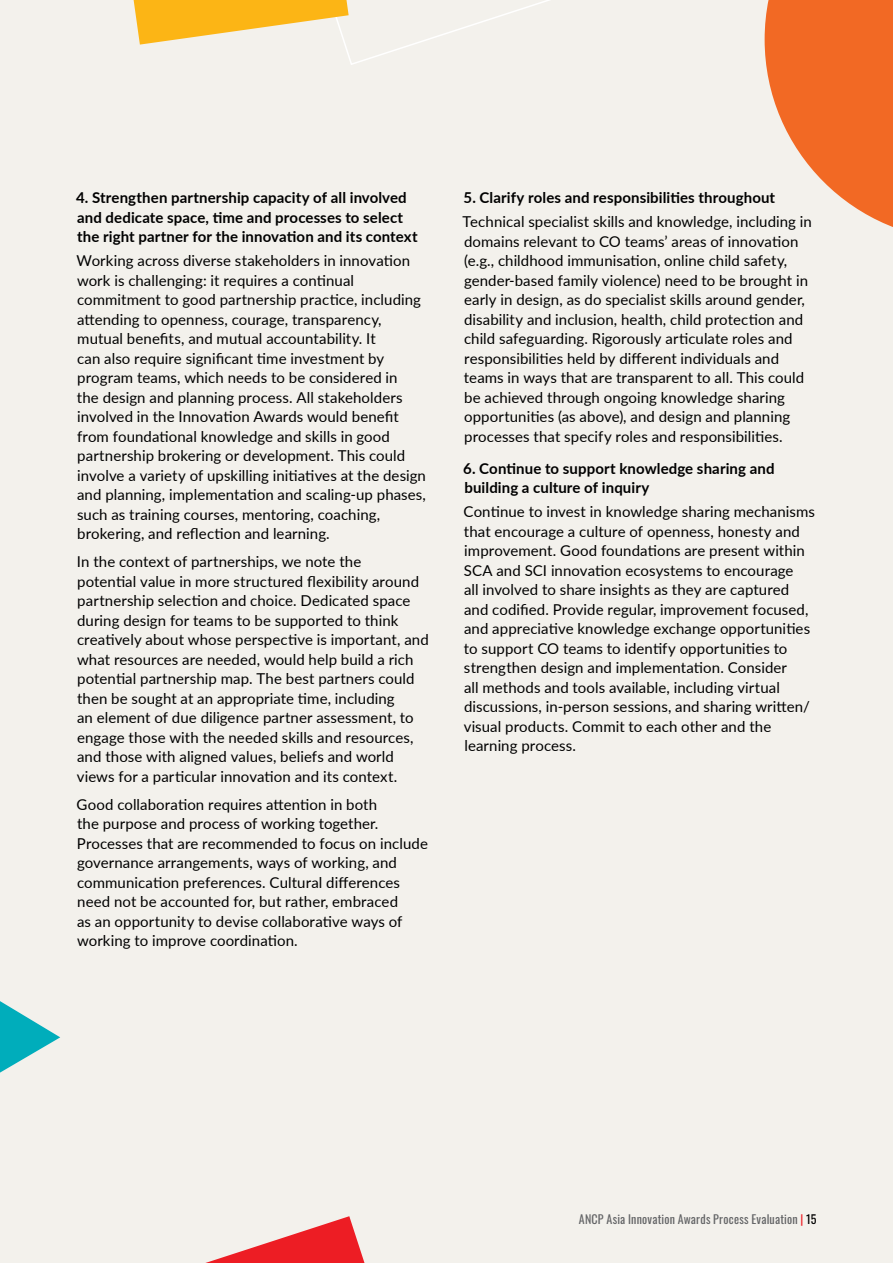
<style>
.page{position:relative;width:893px;height:1263px;background:#f3f1ec}
.page>*{position:absolute;margin:0;border:0;box-sizing:border-box;transform-origin:0 0}
.t1{font:15px/19.5px "Lato";letter-spacing:.005em;color:#000}
.t2{font:700 15px/19.5px "Lato";letter-spacing:.01em;color:#000}
.t3{font:12px "Oswald";letter-spacing:.02em;color:#636466}
.s1{color:#ed1d24}
.s2{color:#000}
</style>
<div class="page">
<svg style="left:765px;top:0;width:128px;height:227px"></svg>
<svg style="left:205px;top:1216px;width:160px;height:47px"></svg>
<svg style="left:133px;top:0;width:417px;height:65px"></svg>
<svg style="left:0;top:1001px;width:60px;height:72px"></svg>
<p class="t2" style="left:76px;top:188px;width:343px">4. Strengthen partnership capacity of all involved and dedicate space, time and processes to select the right partner for the innovation and its context</p>
<p class="t1" style="left:77px;top:250px;width:351px">Working across diverse stakeholders in innovation work is challenging: it requires a continual commitment to good partnership practice, including attending to openness, courage, transparency, mutual benefits, and mutual accountability. It<br>can also require significant time investment by program teams, which needs to be considered in<br>the design and planning process. All stakeholders involved in the Innovation Awards would benefit from foundational knowledge and skills in good partnership brokering or development. This could involve a variety of upskilling initiatives at the design and planning, implementation and scaling-up phases, such as training courses, mentoring, coaching, brokering, and reflection and learning.</p>
<p class="t1" style="left:77px;top:551px;width:353px">In the context of partnerships, we note the<br>potential value in more structured flexibility around partnership selection and choice. Dedicated space during design for teams to be supported to think creatively about whose perspective is important, and what resources are needed, would help build a rich potential partnership map. The best partners could then be sought at an appropriate time, including<br>an element of due diligence partner assessment, to engage those with the needed skills and resources, and those with aligned values, beliefs and world views for a particular innovation and its context.</p>
<p class="t1" style="left:77px;top:794px;width:353px">Good collaboration requires attention in both<br>the purpose and process of working together.<br>Processes that are recommended to focus on include governance arrangements, ways of working, and communication preferences. Cultural differences need not be accounted for, but rather, embraced<br>as an opportunity to devise collaborative ways of working to improve coordination.</p>
<p class="t2" style="left:464px;top:188px;width:313px">5. Clarify roles and responsibilities throughout</p>
<p class="t1" style="left:462px;top:211px;width:351px">Technical specialist skills and knowledge, including in domains relevant to CO teams’ areas of innovation (e.g., childhood immunisation, online child safety, gender-based family violence) need to be brought in early in design, as do specialist skills around gender, disability and inclusion, health, child protection and child safeguarding. Rigorously articulate roles and responsibilities held by different individuals and teams in ways that are transparent to all. This could be achieved through ongoing knowledge sharing opportunities (as above), and design and planning processes that specify roles and responsibilities.</p>
<p class="t2" style="left:463px;top:458px;width:313px">6. Continue to support knowledge sharing and building a culture of inquiry</p>
<p class="t1" style="left:464px;top:501px;width:353px">Continue to invest in knowledge sharing mechanisms that encourage a culture of openness, honesty and improvement. Good foundations are present within SCA and SCI innovation ecosystems to encourage<br>all involved to share insights as they are captured and codified. Provide regular, improvement focused, and appreciative knowledge exchange opportunities to support CO teams to identify opportunities to strengthen design and implementation. Consider<br>all methods and tools available, including virtual discussions, in-person sessions, and sharing written/ visual products. Commit to each other and the learning process.</p>
<p class="t3" style="left:579px;top:1208px;width:239px">ANCP Asia Innovation Awards Process Evaluation <span class="s1">|</span> <span class="s2">15</span></p>
</div>
